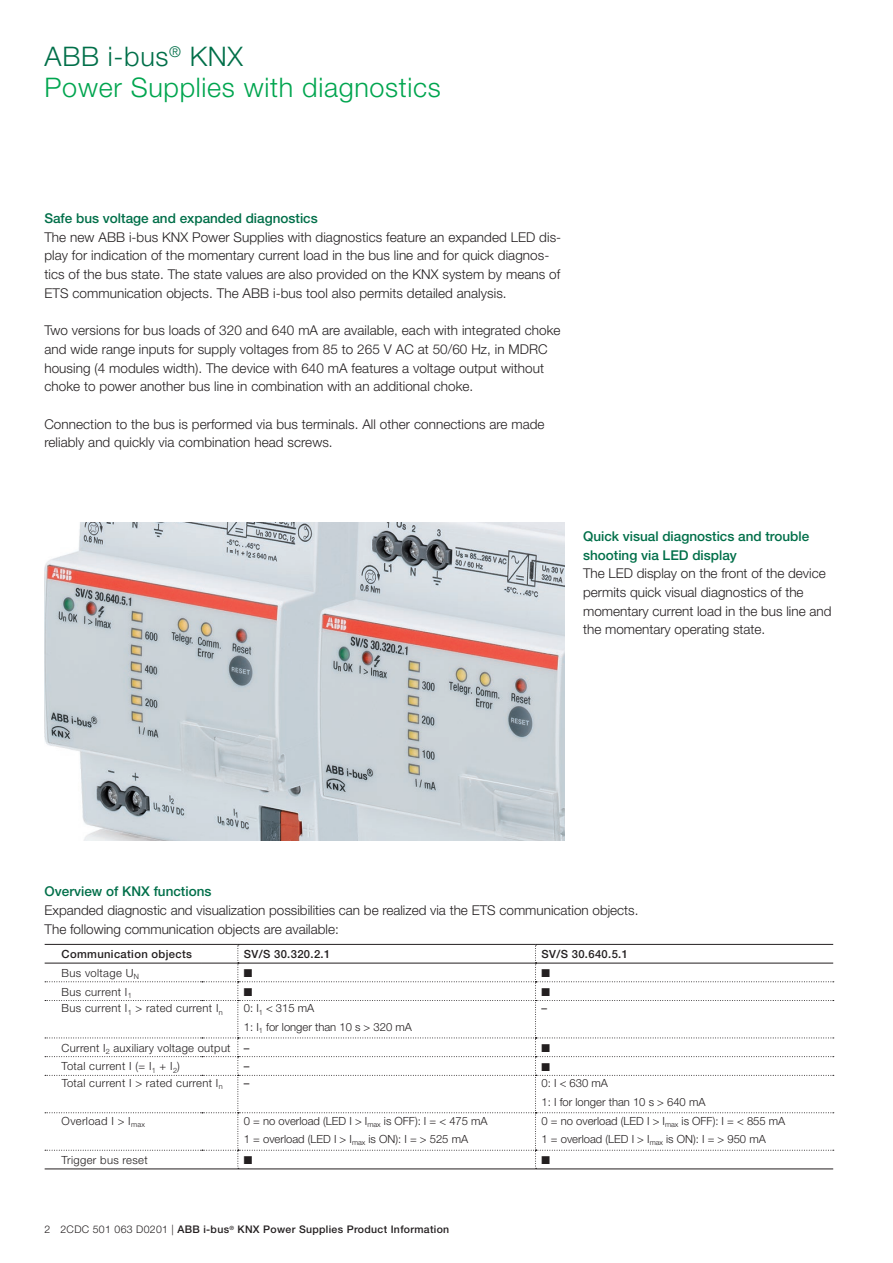
<style>
.page{position:relative;width:893px;height:1263px;background:#fff}
.page>*{position:absolute;margin:0;border:0;box-sizing:border-box;transform-origin:0 0}
.t1{font:300 27px/31.5px "Helvetica Neue LT";letter-spacing:.025em;color:#00a54f}
.t2{font:300 13.5px/18.8px "Helvetica Neue LT";letter-spacing:.005em;color:#231f20}
.t3{font:500 13.5px/18.8px "Helvetica Neue LT";color:#006f49}
.t4{font:300 11.25px/18.6px "Helvetica Neue LT";letter-spacing:.01em;color:#231f20}
.t5{font:300 11.25px "Helvetica Neue LT";letter-spacing:.03em;color:#231f20}
.t6{font:500 11.25px "Helvetica Neue LT";letter-spacing:.03em;color:#231f20}
.t7{font:11.25px "Zapf Dingbats";color:#231f20}
.t8{font:11.25px "Helvetica Neue LT";color:#231f20}
.t9{font:500 10.5px "Helvetica Neue LT";letter-spacing:.03em;color:#231f20}
.s1{color:#006f49}
.s2{font-weight:400}
.s3{font-weight:300}
</style>
<div class="page">
<img style="left:44px;top:522px;width:520px;height:319px">
<hr style="left:45px;top:1169px;width:157px;height:1px;background:#231f20">
<hr style="left:202px;top:1169px;width:36px;height:1px;background:#231f20">
<hr style="left:238px;top:1169px;width:298px;height:1px;background:#231f20">
<hr style="left:536px;top:1169px;width:297px;height:1px;background:#231f20">
<svg style="left:45px;top:944px;width:789px;height:225px"></svg>
<h1 class="t1" style="left:45px;top:40px;width:398px"><span class="s1">ABB i-bus</span><sup>®</sup> <span class="s1">KNX<br></span>Power Supplies with diagnostics</h1>
<p class="t3" style="left:44px;top:208px;width:275px">Safe bus voltage and expanded diagnostics</p>
<p class="t2" style="left:44px;top:227px;width:518px">The new ABB i-bus KNX Power Supplies with diagnostics feature an expanded LED dis&shy;play for indication of the momentary current load in the bus line and for quick diagnos&shy;tics of the bus state. The state values are also provided on the KNX system by means of ETS communication objects. The ABB i-bus tool also permits detailed analysis.</p>
<p class="t2" style="left:44px;top:321px;width:518px">Two versions for bus loads of 320 and 640 mA are available, each with integrated choke and wide range inputs for supply voltages from 85 to 265 V AC at 50/60 Hz, in MDRC housing (4 modules width). The device with 640 mA features a voltage output without choke to power another bus line in combination with an additional choke.</p>
<p class="t2" style="left:44px;top:414px;width:502px">Connection to the bus is performed via bus terminals. All other connections are made reliably and quickly via combination head screws.</p>
<p class="t3" style="left:583px;top:527px;width:228px">Quick visual diagnostics and trouble shooting via LED display</p>
<p class="t2" style="left:583px;top:564px;width:250px">The LED display on the front of the device permits quick visual diagnostics of the momentary current load in the bus line and the momentary operating state.</p>
<p class="t3" style="left:45px;top:882px;width:168px">Overview of KNX functions</p>
<p class="t2" style="left:45px;top:901px;width:595px">Expanded diagnostic and visualization possibilities can be realized via the ETS communication objects.<br>The following communication objects are available:</p>
<p class="t6" style="left:62px;top:947px;width:132px">Communication objects</p>
<p class="t6" style="left:244px;top:947px;width:88px">SV/S 30.320.2.1</p>
<p class="t6" style="left:541px;top:947px;width:88px">SV/S 30.640.5.1</p>
<p class="t5" style="left:62px;top:966px;width:79px">Bus voltage U<sub>N</sub></p>
<p class="t7" style="left:244px;top:968px;width:10px">■</p>
<p class="t7" style="left:542px;top:968px;width:10px">■</p>
<p class="t5" style="left:62px;top:985px;width:72px">Bus current I<sub>1</sub></p>
<p class="t7" style="left:244px;top:986px;width:10px">■</p>
<p class="t7" style="left:542px;top:986px;width:10px">■</p>
<p class="t5" style="left:62px;top:1001px;width:163px">Bus current I<sub>1</sub> &gt; rated current I<sub>n</sub></p>
<p class="t4" style="left:244px;top:999px;width:169px">0: I<sub>1</sub> &lt; 315 mA<br>1: I<sub>1</sub> for longer than 10 s &gt; 320 mA</p>
<p class="t8" style="left:541px;top:1002px;width:7px">–</p>
<p class="t4" style="left:62px;top:1038px;width:189px">Current I<sub>2</sub> auxiliary voltage output <span class="s2">–</span></p>
<p class="t7" style="left:542px;top:1043px;width:10px">■</p>
<p class="t5" style="left:62px;top:1059px;width:120px">Total current I (= I<sub>1</sub> + I<sub>2</sub>)</p>
<p class="t8" style="left:244px;top:1060px;width:7px">–</p>
<p class="t7" style="left:542px;top:1061px;width:10px">■</p>
<p class="t5" style="left:62px;top:1076px;width:163px">Total current I &gt; rated current I<sub>n</sub></p>
<p class="t8" style="left:244px;top:1076px;width:7px">–</p>
<p class="t4" style="left:542px;top:1074px;width:165px">0: I &lt; 630 mA<br>1: I for longer than 10 s &gt; 640 mA</p>
<p class="t5" style="left:62px;top:1114px;width:85px">Overload I &gt; I<sub>max</sub></p>
<p class="t4" style="left:244px;top:1111px;width:245px">0 = no overload (LED I &gt; I<sub>max</sub> is OFF): I = &lt; 475 mA<br>1 = overload (LED I &gt; I<sub>max</sub> is ON): I = &gt; 525 mA</p>
<p class="t4" style="left:541px;top:1111px;width:245px">0 = no overload (LED I &gt; I<sub>max</sub> is OFF): I = &lt; 855 mA<br>1 = overload (LED I &gt; I<sub>max</sub> is ON): I = &gt; 950 mA</p>
<p class="t5" style="left:62px;top:1153px;width:88px">Trigger bus reset</p>
<p class="t7" style="left:244px;top:1155px;width:10px">■</p>
<p class="t7" style="left:542px;top:1155px;width:10px">■</p>
<p class="t9" style="left:45px;top:1223px;width:406px"><span class="s3">2 2CDC 501 063 D0201 |</span> ABB i-bus<sup>®</sup> KNX Power Supplies Product Information</p>
</div>
